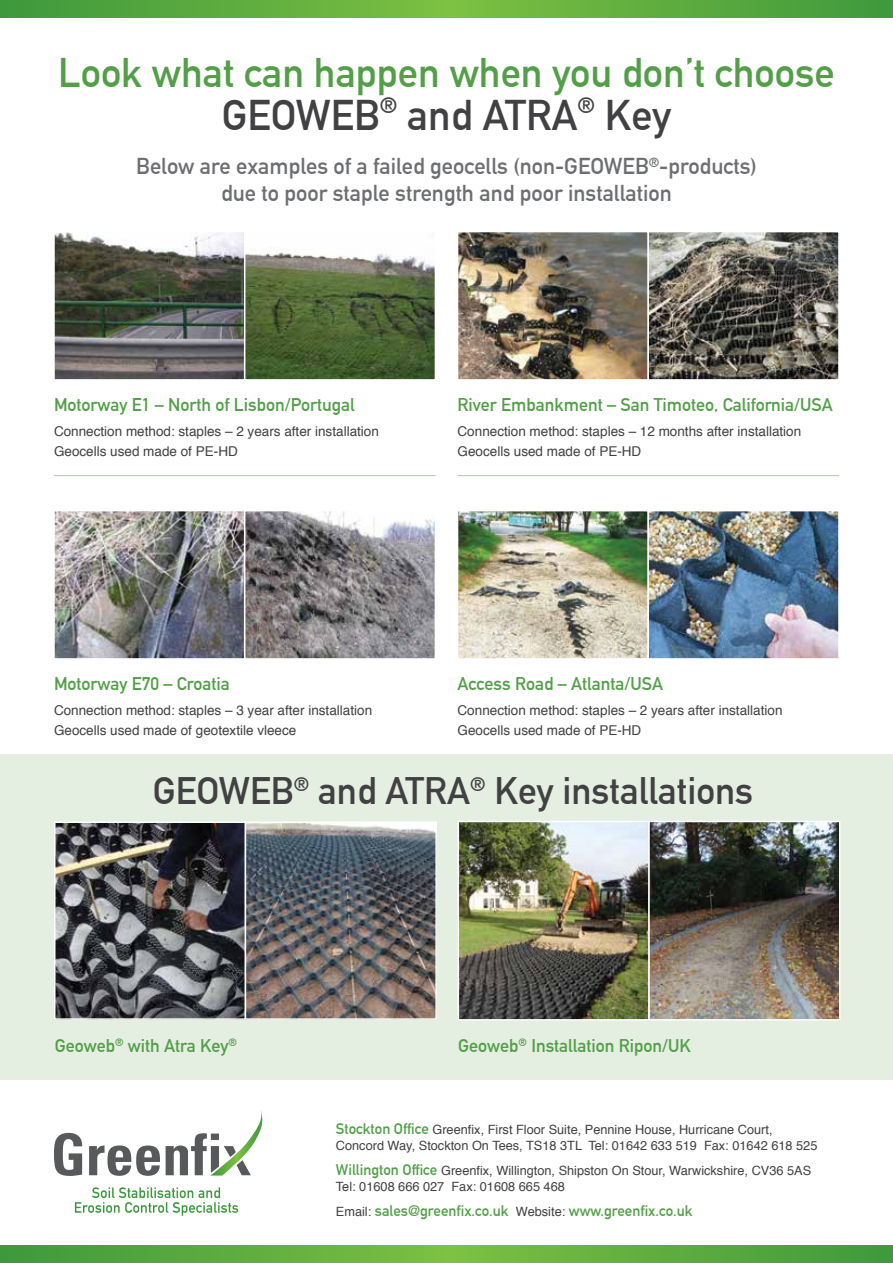
<style>
.page{position:relative;width:893px;height:1263px;background:#fff}
.page>*{position:absolute;margin:0;border:0;box-sizing:border-box;transform-origin:0 0}
.t1{font:700 42px "DIN Alternate";color:#414042}
.t2{font:700 40.5px "DIN Alternate";color:#529f48}
.t3{font:700 37.5px "DIN Alternate";color:#414042}
.t4{font:700 22.5px/27px "DIN Alternate";color:#6d6e71;text-align:center}
.t5{font:700 18px "DIN Alternate";color:#529f48}
.t6{font:700 15px "DIN Alternate";color:#529f48}
.t7{font:13.5px/20.4px "Helvetica";color:#414042}
.t8{font:12.75px/16.6px "Helvetica";color:#414042}
.s1{font-family:"DIN Alternate";font-weight:700;font-size:15px;color:#529f48}
.s2{font-family:"Helvetica";font-weight:400;font-size:12.75px;color:#414042}
</style>
<div class="page">
<div style="left:0;top:754px;width:893px;height:326px;background:#e4eee1"></div>
<svg style="left:0;top:0;width:893px;height:17px;background:#5dac3e"></svg>
<svg style="left:0;top:1246px;width:893px;height:17px;background:#5dac3e"></svg>
<img style="left:56px;top:234px;width:377px;height:144px">
<div style="left:53px;top:231px;width:192px;height:150px;border:2px solid #fff"></div>
<div style="left:244px;top:231px;width:192px;height:150px;border:2px solid #fff"></div>
<hr style="left:54px;top:475px;width:381px;height:1px;background:#abcca1">
<img style="left:56px;top:513px;width:377px;height:144px">
<div style="left:53px;top:510px;width:192px;height:150px;border:2px solid #fff"></div>
<div style="left:244px;top:510px;width:192px;height:150px;border:2px solid #fff"></div>
<hr style="left:458px;top:475px;width:381px;height:1px;background:#abcca1">
<img style="left:460px;top:513px;width:377px;height:144px">
<div style="left:457px;top:510px;width:192px;height:150px;border:2px solid #fff"></div>
<div style="left:647px;top:510px;width:193px;height:150px;border:2px solid #fff"></div>
<img style="left:460px;top:234px;width:377px;height:144px">
<div style="left:457px;top:231px;width:192px;height:150px;border:2px solid #fff"></div>
<div style="left:647px;top:231px;width:193px;height:150px;border:2px solid #fff"></div>
<svg style="left:75px;top:1187px;width:163px;height:29px"></svg>
<svg style="left:54px;top:1110px;width:209px;height:66px"></svg>
<img style="left:57px;top:824px;width:377px;height:193px">
<div style="left:54px;top:821px;width:192px;height:199px;border:2px solid #fff"></div>
<div style="left:245px;top:821px;width:192px;height:199px;border:2px solid #fff"></div>
<img style="left:461px;top:824px;width:376px;height:193px">
<div style="left:458px;top:821px;width:192px;height:199px;border:2px solid #fff"></div>
<div style="left:648px;top:821px;width:192px;height:199px;border:2px solid #fff"></div>
<h2 class="t2" style="left:58px;top:42px;width:778px">Look what can happen when you don’t choose</h2>
<h1 class="t1" style="left:222px;top:83px;width:451px">GEOWEB<sup>®</sup> and ATRA<sup>®</sup> Key</h1>
<h3 class="t4" style="left:136px;top:151px;width:622px">Below are examples of a failed geocells (non-GEOWEB<sup>®</sup>-products) due to poor staple strength and poor installation</h3>
<h3 class="t5" style="left:54px;top:391px;width:302px">Motorway E1 – North of Lisbon/Portugal</h3>
<p class="t7" style="left:54px;top:421px;width:326px">Connection method: staples – 2 years after installation<br>Geocells used made of PE-HD</p>
<h3 class="t5" style="left:458px;top:391px;width:377px">River Embankment – San Timoteo, California/USA</h3>
<p class="t7" style="left:458px;top:421px;width:345px">Connection method: staples – 12 months after installation<br>Geocells used made of PE-HD</p>
<h3 class="t5" style="left:54px;top:670px;width:177px">Motorway E70 – Croatia</h3>
<p class="t7" style="left:54px;top:700px;width:320px">Connection method: staples – 3 year after installation<br>Geocells used made of geotextile vleece</p>
<h3 class="t5" style="left:458px;top:670px;width:207px">Access Road – Atlanta/USA</h3>
<p class="t7" style="left:458px;top:700px;width:326px">Connection method: staples – 2 years after installation<br>Geocells used made of PE-HD</p>
<h3 class="t3" style="left:153px;top:762px;width:602px">GEOWEB<sup>®</sup> and ATRA<sup>®</sup> Key installations</h3>
<h3 class="t5" style="left:55px;top:1032px;width:184px">Geoweb<sup>®</sup> with Atra Key<sup>®</sup></h3>
<h3 class="t5" style="left:458px;top:1032px;width:234px">Geoweb<sup>®</sup> Installation Ripon/UK</h3>
<p class="t8" style="left:336px;top:1121px;width:483px"><span class="s1">Stockton Office</span> Greenfix, First Floor Suite, Pennine House, Hurricane Court,<br>Concord Way, Stockton On Tees, TS18 3TL Tel: 01642 633 519 Fax: 01642 618 525</p>
<p class="t8" style="left:336px;top:1162px;width:477px"><span class="s1">Willington Office</span> Greenfix, Willington, Shipston On Stour, Warwickshire, CV36 5AS<br>Tel: 01608 666 027 Fax: 01608 665 468</p>
<p class="t6" style="left:336px;top:1199px;width:358px"><span class="s2">Email:</span> sales@greenfix.co.uk <span class="s2">Website:</span> www.greenfix.co.uk</p>
</div>
